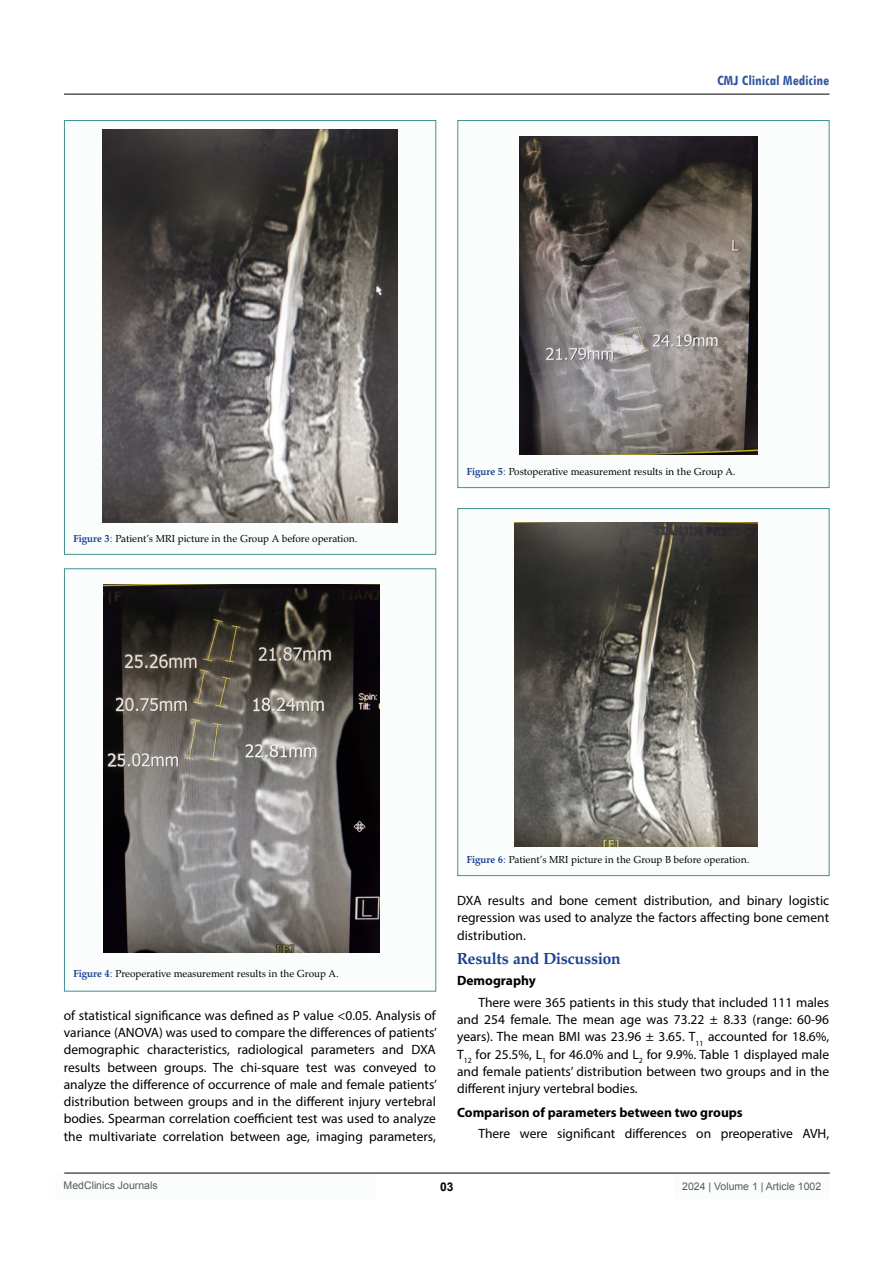
<style>
.page{position:relative;width:893px;height:1263px;background:#fff}
.page>*{position:absolute;margin:0;border:0;box-sizing:border-box;transform-origin:0 0}
.t1{font:700 16.5px "Palladio URW";color:#1d4293}
.t2{font:700 condensed 15px "Tw Cen";color:#34559e}
.t3{font:13.5px/17.2px "Myriad Pro";color:#000;text-align:justify}
.t4{font:700 13.5px "Myriad Pro";color:#000}
.t5{font:700 12px "Arial";color:#000}
.t6{font:10.5px "Palladio URW";color:#000}
.t7{font:10.5px "Arial";color:#58595b}
.s1{font-weight:700;color:#1d4293}
.s2{color:#1d4293}
</style>
<div class="page">
<div style="left:55px;top:1173px;width:320px;height:26px;background:#fbfdfd"></div>
<hr style="left:64px;top:1173px;width:766px;height:1px;background:#000">
<hr style="left:64px;top:94px;width:765px;height:1px;background:#000">
<div style="left:674px;top:1174px;width:156px;height:25px;background:#fbfdfd"></div>
<div style="left:64px;top:121px;width:372px;height:433px;background:#fbfdfd"></div>
<img style="left:103px;top:129px;width:295px;height:393px">
<div style="left:64px;top:569px;width:372px;height:422px;background:#fbfdfd"></div>
<div style="left:64px;top:568px;width:372px;height:423px;border:1px solid #3f9191"></div>
<img style="left:103px;top:585px;width:276px;height:367px">
<div style="left:458px;top:121px;width:371px;height:367px;background:#fbfdfd"></div>
<div style="left:457px;top:120px;width:372px;height:368px;border:1px solid #3f9191"></div>
<img style="left:519px;top:137px;width:239px;height:318px">
<div style="left:458px;top:508px;width:371px;height:368px;background:#fbfdfd"></div>
<div style="left:457px;top:508px;width:372px;height:368px;border:1px solid #3f9191"></div>
<img style="left:515px;top:522px;width:243px;height:325px">
<p class="t2" style="left:717px;top:72px;width:114px">CMJ Clinical Medicine</p>
<p class="t6" style="left:73px;top:532px;width:286px"><span class="s1">Figure 3</span><span class="s2">:</span> Patient’s MRI picture in the Group A before operation.</p>
<p class="t6" style="left:467px;top:465px;width:271px"><span class="s1">Figure 5</span><span class="s2">:</span> Postoperative measurement results in the Group A.</p>
<p class="t6" style="left:73px;top:967px;width:267px"><span class="s1">Figure 4</span><span class="s2">:</span> Preoperative measurement results in the Group A.</p>
<p class="t3" style="left:64px;top:1006px;width:375px">of statistical significance was defined as P value &lt;0.05. Analysis of variance (ANOVA) was used to compare the differences of patients’ demographic characteristics, radiological parameters and DXA results between groups. The chi-square test was conveyed to analyze the difference of occurrence of male and female patients’ distribution between groups and in the different injury vertebral bodies. Spearman correlation coefficient test was used to analyze the multivariate correlation between age, imaging parameters,</p>
<p class="t6" style="left:467px;top:853px;width:284px"><span class="s1">Figure 6</span><span class="s2">:</span> Patient’s MRI picture in the Group B before operation.</p>
<p class="t3" style="left:457px;top:892px;width:374px">DXA results and bone cement distribution, and binary logistic regression was used to analyze the factors affecting bone cement distribution.</p>
<p class="t1" style="left:457px;top:948px;width:165px">Results and Discussion</p>
<p class="t4" style="left:457px;top:972px;width:80px">Demography</p>
<p class="t3" style="left:457px;top:993px;width:374px;text-indent:21px">There were 365 patients in this study that included 111 males and 254 female. The mean age was 73.22 ± 8.33 (range: 60-96 years). The mean BMI was 23.96 ± 3.65. T<sub>11</sub> accounted for 18.6%, T<sub>12</sub> for 25.5%, L<sub>1</sub> for 46.0% and L<sub>2</sub> for 9.9%. Table 1 displayed male and female patients’ distribution between two groups and in the different injury vertebral bodies.</p>
<p class="t4" style="left:457px;top:1103px;width:287px">Comparison of parameters between two groups</p>
<p class="t3" style="left:478px;top:1125px;width:352px">There were significant differences on preoperative AVH,</p>
<p class="t7" style="left:64px;top:1179px;width:95px">MedClinics Journals</p>
<p class="t5" style="left:440px;top:1178px;width:15px">03</p>
<p class="t7" style="left:682px;top:1180px;width:140px">2024 | Volume 1 | Article 1002</p>
</div>
